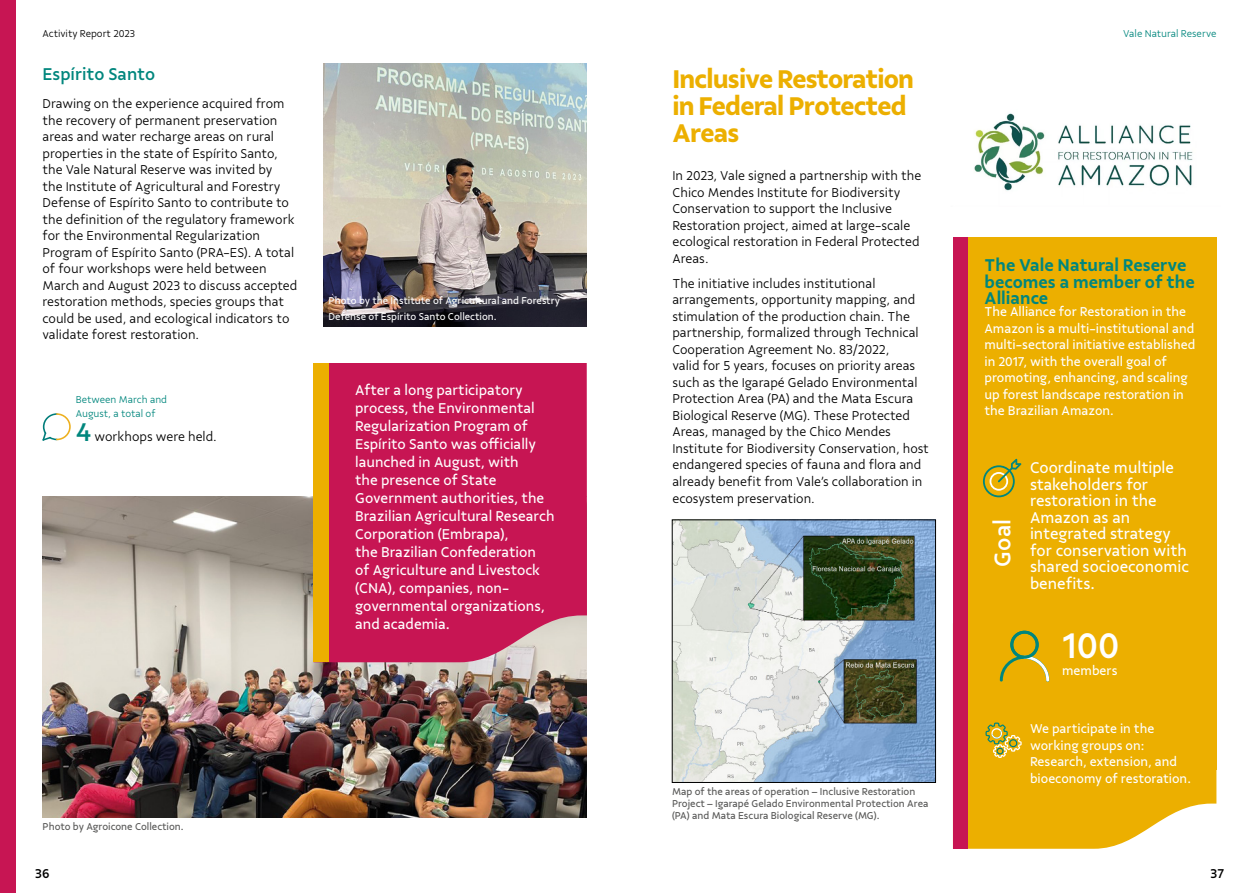
<style>
.page{position:relative;width:1259px;height:893px;background:#fff}
.page>*{position:absolute;margin:0;border:0;box-sizing:border-box;transform-origin:0 0}
.t1{font:500 37.5px "Vale Sans";color:#fff}
.Subtítulos{font:700 27px/27px "Vale Sans";letter-spacing:-.03em;color:#ecaf00}
.t2{font:500 24px "Vale Sans";color:#fff}
.t3{font:600 18px/16.5px "Vale Sans";color:#00867d}
.t4{font:500 18px "Vale Sans";color:#00867d}
.t5{font:16.5px/16.5px "Vale Sans";color:#fff}
.t6{font:15px/18px "Vale Sans";color:#fff}
.t7{font:300 13.5px/16.5px "Vale Sans";color:#000}
.t8{font:13.5px/16.5px "Vale Sans";color:#fff}
.t9{font:500 13.5px "Vale Sans";color:#000}
.t10{font:10.5px/12px "Vale Sans";color:#575756}
.t11{font:10.5px/16.5px "Vale Sans";color:#fff}
.t12{font:300 10.5px/13.5px "Vale Sans";color:#00867d}
.t13{font:300 10.5px "Vale Sans";color:#000}
.s1{font-weight:500;font-size:27px;color:#00867d}
</style>
<div class="page">
<img style="left:43px;top:496px;width:544px;height:321px">
<img style="left:323px;top:64px;width:264px;height:263px">
<div style="left:0;top:0;width:15px;height:893px;background:#c71553"></div>
<div style="left:329px;top:363px;width:258px;height:299px;background:#c71553"></div>
<div style="left:313px;top:363px;width:16px;height:299px;background:#ecaf00"></div>
<svg style="left:42px;top:413px;width:29px;height:28px"></svg>
<svg style="left:967px;top:770px;width:249px;height:79px;background:#eeba26"></svg>
<div style="left:952px;top:237px;width:264px;height:533px;background:#ecaf00"></div>
<img style="left:674px;top:522px;width:259px;height:259px">
<svg style="left:1000px;top:631px;width:49px;height:51px"></svg>
<svg style="left:983px;top:459px;width:38px;height:38px"></svg>
<svg style="left:985px;top:722px;width:36px;height:36px"></svg>
<div style="left:952px;top:237px;width:15px;height:612px;background:#c71553"></div>
<img style="left:974px;top:113px;width:219px;height:78px">
<p class="t13" style="left:43px;top:27px;width:94px">Activity Report 2023</p>
<p class="t12" style="left:1123px;top:27px;width:95px">Vale Natural Reserve</p>
<p class="t4" style="left:43px;top:63px;width:114px">Espírito Santo</p>
<p class="t7" style="left:43px;top:95px;width:256px">Drawing on the experience acquired from the recovery of permanent preservation areas and water recharge areas on rural properties in the state of Espírito Santo, the Vale Natural Reserve was invited by<br>the Institute of Agricultural and Forestry Defense of Espírito Santo to contribute to the definition of the regulatory framework for the Environmental Regularization Program of Espírito Santo (PRA-ES). A total of four workshops were held between March and August 2023 to discuss accepted restoration methods, species groups that could be used, and ecological indicators to validate forest restoration.</p>
<p class="t12" style="left:76px;top:393px;width:93px">Between March and<br>August, a total of</p>
<p class="t7" style="left:76px;top:428px;width:143px"><span class="s1">4</span> workhops were held.</p>
<p class="t11" style="left:328px;top:292px;width:233px">Photo by the Institute of Agricultural and Forestry<br>Defense of Espírito Santo Collection.</p>
<p class="t6" style="left:355px;top:381px;width:201px">After a long participatory process, the Environmental<br>Regularization Program of<br>Espírito Santo was officially launched in August, with<br>the presence of State<br>Government authorities, the<br>Brazilian Agricultural Research<br>Corporation (Embrapa),<br>the Brazilian Confederation<br>of Agriculture and Livestock (CNA), companies, non&shy;governmental organizations, and academia.</p>
<p class="t10" style="left:43px;top:820px;width:143px">Photo by Agroicone Collection.</p>
<p class="Subtítulos" style="left:672px;top:65px;width:243px">Inclusive Restoration in Federal Protected<br>Areas</p>
<p class="t7" style="left:672px;top:168px;width:250px">In 2023, Vale signed a partnership with the Chico Mendes Institute for Biodiversity Conservation to support the Inclusive Restoration project, aimed at large-scale ecological restoration in Federal Protected Areas.</p>
<p class="t7" style="left:672px;top:275px;width:258px">The initiative includes institutional arrangements, opportunity mapping, and stimulation of the production chain. The partnership, formalized through Technical Cooperation Agreement No. 83/2022,<br>valid for 5 years, focuses on priority areas such as the Igarapé Gelado Environmental Protection Area (PA) and the Mata Escura Biological Reserve (MG). These Protected Areas, managed by the Chico Mendes Institute for Biodiversity Conservation, host endangered species of fauna and flora and already benefit from Vale’s collaboration in ecosystem preservation.</p>
<p class="t10" style="left:672px;top:785px;width:258px">Map of the areas of operation – Inclusive Restoration<br>Project – Igarapé Gelado Environmental Protection Area (PA) and Mata Escura Biological Reserve (MG).</p>
<p class="t3" style="left:984px;top:257px;width:212px">The Vale Natural Reserve becomes a member of the<br>Alliance</p>
<p class="t8" style="left:984px;top:303px;width:212px">The Alliance for Restoration in the Amazon is a multi-institutional and multi-sectoral initiative established in 2017, with the overall goal of promoting, enhancing, and scaling up forest landscape restoration in the Brazilian Amazon.</p>
<p class="t2" style="left:988px;top:566px;width:49px;rotate:-90deg">Goal</p>
<p class="t5" style="left:1030px;top:459px;width:160px">Coordinate multiple stakeholders for restoration in the<br>Amazon as an integrated strategy for conservation with shared socioeconomic benefits.</p>
<p class="t1" style="left:1062px;top:623px;width:59px">100</p>
<p class="t8" style="left:1062px;top:662px;width:57px">members</p>
<p class="t8" style="left:1030px;top:720px;width:162px">We participate in the working groups on:<br>Research, extension, and bioeconomy of restoration.</p>
<p class="t9" style="left:35px;top:865px;width:16px">36</p>
<p class="t9" style="left:1210px;top:865px;width:15px">37</p>
</div>
